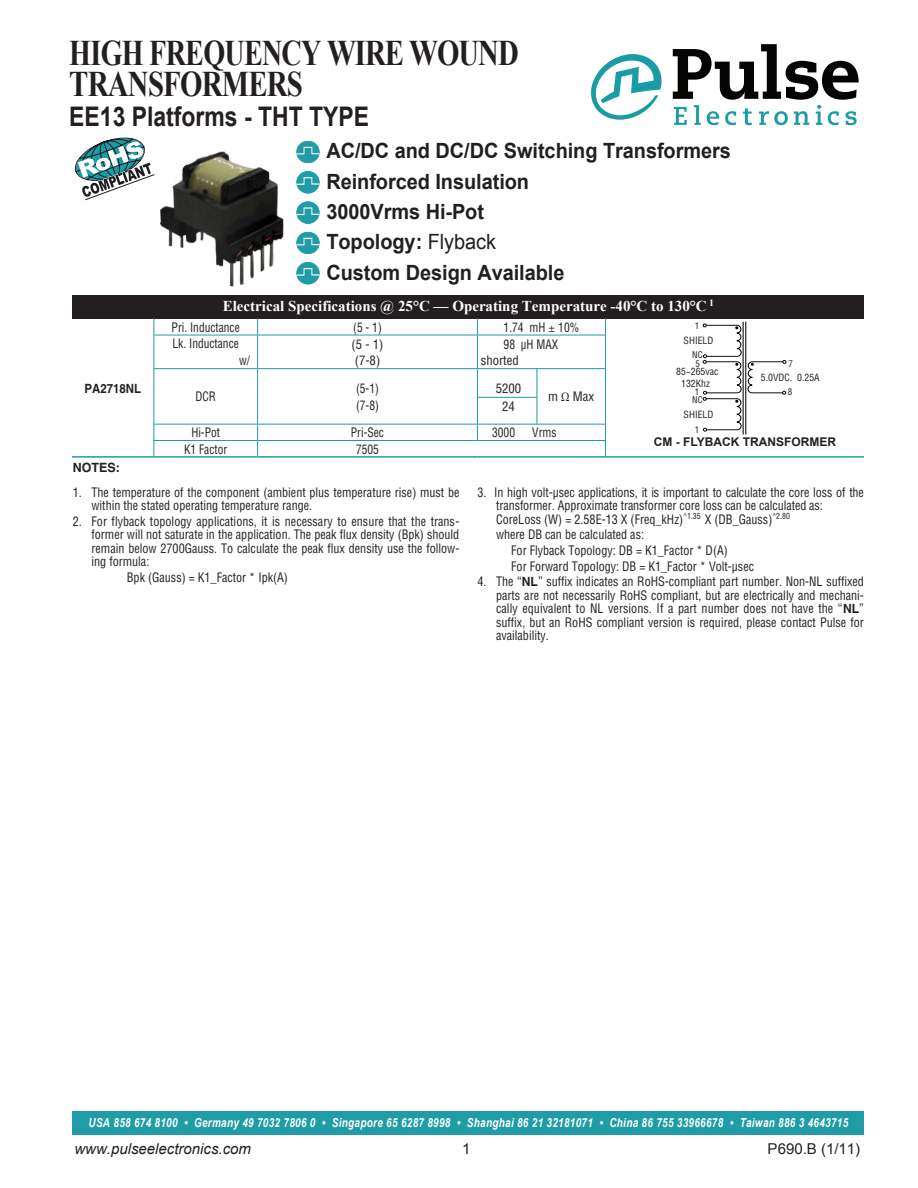
<style>
.page{position:relative;width:918px;height:1188px;background:#fff}
.page>*{position:absolute;margin:0;border:0;box-sizing:border-box;transform-origin:0 0}
.t1{font:700 36px/31.5px "Times New Roman";letter-spacing:-.025em;color:#231f20;scale:.78 1}
.t2{font:700 27px "Arial";color:#231f20;scale:.85 1}
.t3{font:700 21px "Arial";letter-spacing:-.005em;color:#231f20;scale:.95 1}
.t4{font:700 15px "Times New Roman";color:#fff}
.t5{font:italic 15px "Arial";color:#231f20}
.t6{font:15px "Arial";color:#231f20}
.t7{font:condensed 12.75px/13.5px "Helvetica";color:#231f20;scale:.95 1}
.t8{font:condensed 12.75px "Helvetica";color:#231f20;scale:.9 1}
.t9{font:condensed 12.75px "Helvetica";color:#231f20}
.t10{font:700 12.75px "Helvetica";color:#231f20;scale:.9 1}
.t11{font:700 12.75px "Helvetica";color:#231f20}
.t12{font:italic 700 12.45px "Arial";letter-spacing:.03em;color:#fff;scale:.8 1}
.t13{font:700 12px "Arial";color:#231f20}
.t14{font:condensed 9.75px "Helvetica";color:#231f20}
.t15{font:condensed 9px "Helvetica";color:#231f20}
.s1{font-weight:400}
.s2{font-family:"Univers";font-weight:300;font-stretch:normal}
.s3{font-weight:700;font-stretch:normal}
</style>
<div class="page">
<div style="left:73px;top:1111px;width:791px;height:24px;background:#1f9ca5"></div>
<svg style="left:673px;top:44px;width:186px;height:81px"></svg>
<svg style="left:591px;top:54px;width:71px;height:66px"></svg>
<div style="left:73px;top:295px;width:791px;height:24px;background:#231f20"></div>
<hr style="left:72px;top:456px;width:82px;height:2px;background:#1f9ca5">
<svg style="left:72px;top:137px;width:247px;height:198px"></svg>
<svg style="left:477px;top:318px;width:1px;height:17px"></svg>
<svg style="left:605px;top:318px;width:1px;height:17px"></svg>
<hr style="left:606px;top:456px;width:258px;height:2px;background:#1f9ca5">
<hr style="left:153px;top:335px;width:105px;height:1px;background:#1f9ca5">
<hr style="left:153px;top:335px;width:1px;height:33px;background:#1f9ca5">
<hr style="left:258px;top:335px;width:219px;height:1px;background:#1f9ca5">
<hr style="left:257px;top:335px;width:1px;height:33px;background:#1f9ca5">
<hr style="left:477px;top:335px;width:129px;height:1px;background:#1f9ca5">
<hr style="left:477px;top:335px;width:1px;height:33px;background:#1f9ca5">
<hr style="left:605px;top:335px;width:1px;height:33px;background:#1f9ca5">
<hr style="left:153px;top:368px;width:105px;height:1px;background:#1f9ca5">
<hr style="left:153px;top:369px;width:1px;height:55px;background:#1f9ca5">
<hr style="left:258px;top:368px;width:219px;height:1px;background:#1f9ca5">
<hr style="left:257px;top:369px;width:1px;height:55px;background:#1f9ca5">
<hr style="left:477px;top:368px;width:129px;height:1px;background:#1f9ca5">
<hr style="left:477px;top:369px;width:1px;height:55px;background:#1f9ca5">
<hr style="left:605px;top:369px;width:1px;height:55px;background:#1f9ca5">
<hr style="left:153px;top:424px;width:105px;height:1px;background:#1f9ca5">
<hr style="left:258px;top:424px;width:219px;height:1px;background:#1f9ca5">
<hr style="left:477px;top:424px;width:129px;height:1px;background:#1f9ca5">
<svg style="left:477px;top:425px;width:1px;height:15px"></svg>
<hr style="left:153px;top:440px;width:105px;height:1px;background:#1f9ca5">
<svg style="left:153px;top:425px;width:1px;height:31px"></svg>
<hr style="left:258px;top:440px;width:219px;height:1px;background:#1f9ca5">
<svg style="left:257px;top:425px;width:1px;height:31px"></svg>
<hr style="left:477px;top:440px;width:129px;height:1px;background:#1f9ca5">
<svg style="left:605px;top:425px;width:1px;height:31px"></svg>
<hr style="left:154px;top:456px;width:104px;height:2px;background:#1f9ca5">
<hr style="left:258px;top:456px;width:219px;height:2px;background:#1f9ca5">
<hr style="left:477px;top:456px;width:129px;height:2px;background:#1f9ca5">
<hr style="left:537px;top:369px;width:1px;height:55px;background:#1f9ca5">
<hr style="left:477px;top:397px;width:60px;height:1px;background:#1f9ca5">
<svg style="left:703px;top:322px;width:83px;height:113px"></svg>
<p class="t1" style="left:69px;top:36px;width:578px">High Frequency Wire Wound<br>Transformers</p>
<p class="t2" style="left:69px;top:98px;width:354px">EE13 Platforms - THT TYPE</p>
<p class="t3" style="left:326px;top:137px;width:427px">AC/DC and DC/DC Switching Transformers</p>
<p class="t3" style="left:326px;top:167px;width:215px">Reinforced Insulation</p>
<p class="t3" style="left:326px;top:198px;width:168px">3000Vrms Hi-Pot</p>
<p class="t3" style="left:326px;top:228px;width:180px">Topology: <span class="s1">Flyback</span></p>
<p class="t3" style="left:326px;top:258px;width:252px">Custom Design Available</p>
<p class="t4" style="left:223px;top:295px;width:493px">Electrical Specifications @ 25°C — Operating Temperature -40°C to 130°C <sup>1</sup></p>
<p class="t10" style="left:85px;top:380px;width:65px">PA2718NL</p>
<p class="t11" style="left:73px;top:460px;width:49px">NOTES:</p>
<p class="t8" style="left:172px;top:319px;width:77px">Pri. Inductance</p>
<p class="t8" style="left:353px;top:319px;width:33px">(5 - 1)</p>
<p class="t8" style="left:504px;top:319px;width:86px">1.74 mH <span class="s2">±</span> 10%</p>
<p class="t8" style="left:173px;top:336px;width:75px">Lk. Inductance</p>
<p class="t8" style="left:239px;top:353px;width:14px">w/</p>
<p class="t9" style="left:352px;top:336px;width:33px">(5 - 1)</p>
<p class="t9" style="left:355px;top:352px;width:27px">(7-8)</p>
<p class="t8" style="left:504px;top:336px;width:62px">98 µH MAX</p>
<p class="t9" style="left:481px;top:352px;width:40px">shorted</p>
<p class="t8" style="left:196px;top:389px;width:24px">DCR</p>
<p class="t8" style="left:356px;top:380px;width:27px">(5-1)</p>
<p class="t8" style="left:356px;top:397px;width:27px">(7-8)</p>
<p class="t9" style="left:496px;top:380px;width:27px">5200</p>
<p class="t9" style="left:502px;top:398px;width:14px">24</p>
<p class="t9" style="left:548px;top:388px;width:47px">m Max</p>
<p class="t8" style="left:191px;top:425px;width:33px">Hi-Pot</p>
<p class="t8" style="left:351px;top:425px;width:38px">Pri-Sec</p>
<p class="t8" style="left:492px;top:425px;width:27px">3000</p>
<p class="t8" style="left:532px;top:425px;width:28px">Vrms</p>
<p class="t8" style="left:184px;top:441px;width:49px">K1 Factor</p>
<p class="t8" style="left:356px;top:441px;width:27px">7505</p>
<p class="t15" style="left:695px;top:321px;width:6px">1</p>
<p class="t15" style="left:696px;top:358px;width:6px">5</p>
<p class="t14" style="left:684px;top:335px;width:31px">SHIELD</p>
<p class="t15" style="left:692px;top:349px;width:12px">NC</p>
<p class="t15" style="left:695px;top:387px;width:6px">1</p>
<p class="t15" style="left:692px;top:394px;width:12px">NC</p>
<p class="t14" style="left:684px;top:408px;width:31px">SHIELD</p>
<p class="t15" style="left:695px;top:424px;width:6px">1</p>
<p class="t14" style="left:676px;top:366px;width:44px">85~265vac</p>
<p class="t14" style="left:681px;top:377px;width:30px">132Khz</p>
<p class="t15" style="left:789px;top:358px;width:6px">7</p>
<p class="t15" style="left:788px;top:387px;width:6px">8</p>
<p class="t14" style="left:761px;top:372px;width:60px">5.0VDC. 0.25A</p>
<p class="t13" style="left:654px;top:434px;width:184px">CM - FLYBACK TRANSFORMER</p>
<p class="t7" style="left:92px;top:485px;width:389px;text-indent:-19px">1. The temperature of the component (ambient plus temperature rise) must be within the stated operating temperature range.</p>
<p class="t7" style="left:92px;top:514px;width:389px;text-align:justify;text-indent:-19px">2. For flyback topology applications, it is necessary to ensure that the trans&shy;former will not saturate in the application. The peak flux density (Bpk) should remain below 2700Gauss. To calculate the peak flux density use the follow&shy;ing formula:</p>
<p class="t7" style="left:127px;top:571px;width:171px">Bpk (Gauss) = K1_Factor * Ipk(A)</p>
<p class="t7" style="left:496px;top:485px;width:389px;text-indent:-19px">3. In high volt-µsec applications, it is important to calculate the core loss of the transformer. Approximate transformer core loss can be calculated as:<br>CoreLoss (W) = 2.58E-13 X (Freq_kHz)<sup>^1.35</sup> X (DB_Gauss)<sup>^2.80</sup></p>
<p class="t7" style="left:496px;top:528px;width:157px">where DB can be calculated as:</p>
<p class="t7" style="left:511px;top:544px;width:230px">For Flyback Topology: DB = K1_Factor * D(A)</p>
<p class="t7" style="left:511px;top:559px;width:257px">For Forward Topology: DB = K1_Factor * Volt-µsec</p>
<p class="t7" style="left:496px;top:575px;width:389px;text-align:justify;text-indent:-19px">4. The “<span class="s3">NL</span>” suffix indicates an RoHS-compliant part number. Non-NL suffixed parts are not necessarily RoHS compliant, but are electrically and mechani&shy;cally equivalent to NL versions. If a part number does not have the “<span class="s3">NL</span>” suffix, but an RoHS compliant version is required, please contact Pulse for availability.</p>
<p class="t12" style="left:89px;top:1115px;width:951px">USA 858 674 8100 • Germany 49 7032 7806 0 • Singapore 65 6287 8998 • Shanghai 86 21 32181071 • China 86 755 33966678 • Taiwan 886 3 4643715</p>
<p class="t5" style="left:74px;top:1139px;width:178px">www.pulseelectronics.com</p>
<p class="t6" style="left:462px;top:1139px;width:10px">1</p>
<p class="t6" style="left:768px;top:1139px;width:94px">P690.B (1/11)</p>
</div>
